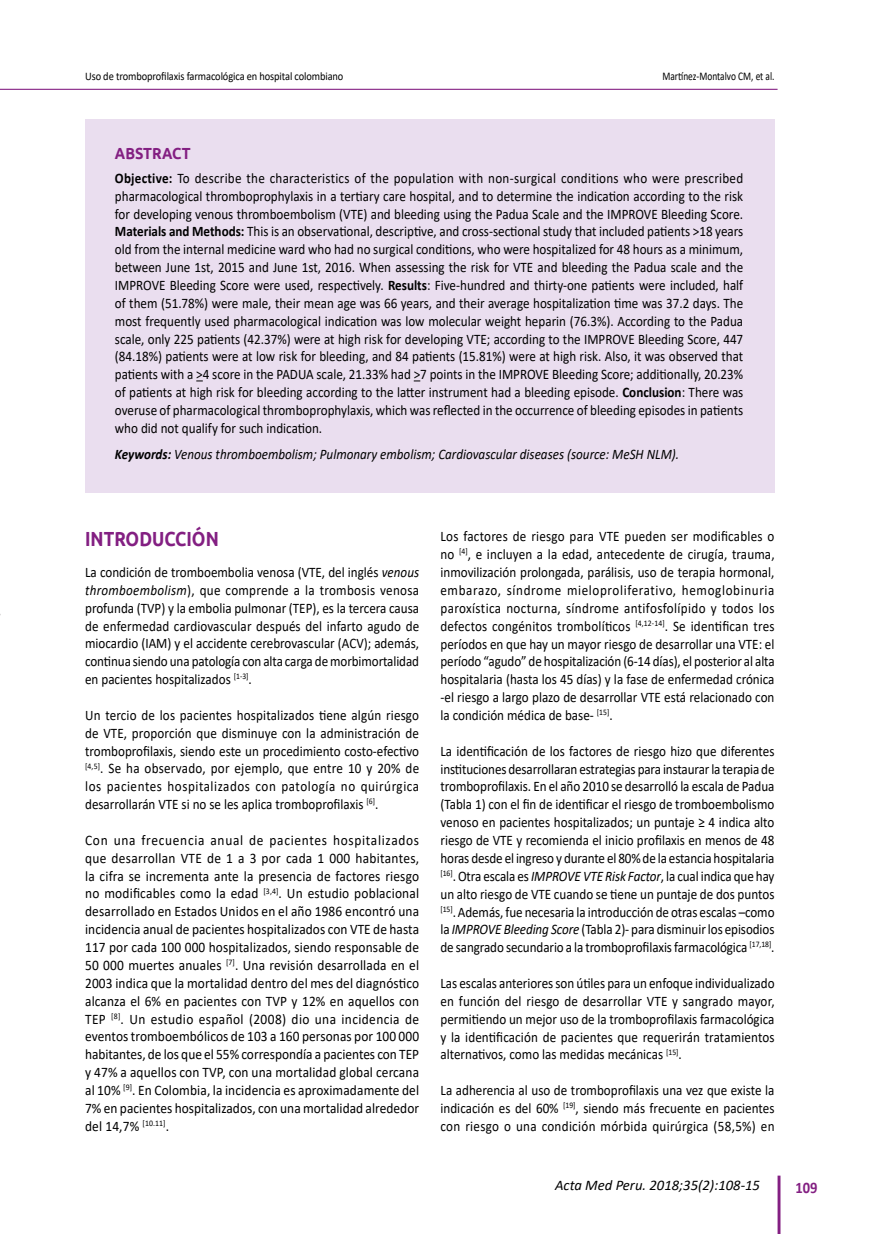
<style>
.page{position:relative;width:881px;height:1234px;background:#fff}
.page>*{position:absolute;margin:0;border:0;box-sizing:border-box;transform-origin:0 0}
.t1{font:700 20.4px "Ubuntu";color:#831f82;scale:.85 1}
.t2{font:700 16.05px "Ubuntu";color:#831f82;scale:.9 1}
.t3{font:700 16.05px "Calibri";color:#831f82;scale:.9 1}
.t4{font:italic 14.7px "Calibri";color:#000}
.t5{font:14.55px/17.9px "Calibri";color:#000;text-align:justify;scale:.9 1}
.t6{font:14.55px/17.9px "Calibri";color:#000;text-align:justify;scale:.92 1}
.t7{font:italic 14.55px "Calibri";color:#000;scale:.9 1}
.t8{font:11.7px "Calibri";color:#000;scale:.8 1}
.t9{font:11.55px "Calibri";letter-spacing:-.01em;color:#000;scale:.9 1}
.s1{font-weight:700}
.s2{font-style:italic}
</style>
<div class="page">
<hr style="left:777px;top:1175px;width:3px;height:58px;background:#831f82">
<hr style="left:0;top:89px;width:777px;height:1px;background:#831f82">
<div style="left:85px;top:119px;width:689px;height:373px;background:#eadeef"></div>
<p class="t9" style="left:85px;top:68px;width:288px">Uso de tromboprofilaxis farmacológica en hospital colombiano</p>
<p class="t8" style="left:662px;top:68px;width:142px">Martínez-Montalvo CM, et al.</p>
<p class="t2" style="left:115px;top:142px;width:86px">ABSTRACT</p>
<p class="t5" style="left:115px;top:169px;width:699px"><span class="s1">Objective:</span> To describe the characteristics of the population with non-surgical conditions who were prescribed pharmacological thromboprophylaxis in a tertiary care hospital, and to determine the indication according to the risk for developing venous thromboembolism (VTE) and bleeding using the Padua Scale and the IMPROVE Bleeding Score.<br><span class="s1">Materials and Methods:</span> This is an observational, descriptive, and cross-sectional study that included patients &gt;18 years old from the internal medicine ward who had no surgical conditions, who were hospitalized for 48 hours as a minimum, between June 1st, 2015 and June 1st, 2016. When assessing the risk for VTE and bleeding the Padua scale and the IMPROVE Bleeding Score were used, respectively. <span class="s1">Results</span>: Five-hundred and thirty-one patients were included, half of them (51.78%) were male, their mean age was 66 years, and their average hospitalization time was 37.2 days. The most frequently used pharmacological indication was low molecular weight heparin (76.3%). According to the Padua scale, only 225 patients (42.37%) were at high risk for developing VTE; according to the IMPROVE Bleeding Score, 447 (84.18%) patients were at low risk for bleeding, and 84 patients (15.81%) were at high risk. Also, it was observed that patients with a &gt;4 score in the PADUA scale, 21.33% had &gt;7 points in the IMPROVE Bleeding Score; additionally, 20.23% of patients at high risk for bleeding according to the latter instrument had a bleeding episode. <span class="s1">Conclusion</span>: There was overuse of pharmacological thromboprophylaxis, which was reflected in the occurrence of bleeding episodes in patients who did not qualify for such indication.</p>
<p class="t7" style="left:115px;top:444px;width:628px"><span class="s1">Keywords:</span> Venous thromboembolism; Pulmonary embolism; Cardiovascular diseases (source: MeSH NLM).</p>
<h1 class="t1" style="left:85px;top:525px;width:159px">INTRODUCCIÓN</h1>
<p class="t5" style="left:85px;top:562px;width:372px">La condición de tromboembolia venosa (VTE, del inglés <span class="s2">venous thromboembolism</span>), que comprende a la trombosis venosa profunda (TVP) y la embolia pulmonar (TEP), es la tercera causa de enfermedad cardiovascular después del infarto agudo de miocardio (IAM) y el accidente cerebrovascular (ACV); además, continua siendo una patología con alta carga de morbimortalidad en pacientes hospitalizados <sup>[1-3]</sup>.</p>
<p class="t5" style="left:85px;top:705px;width:372px">Un tercio de los pacientes hospitalizados tiene algún riesgo de VTE, proporción que disminuye con la administración de tromboprofilaxis, siendo este un procedimiento costo-efectivo <sup>[4,5]</sup>. Se ha observado, por ejemplo, que entre 10 y 20% de los pacientes hospitalizados con patología no quirúrgica desarrollarán VTE si no se les aplica tromboprofilaxis <sup>[6]</sup>.</p>
<p class="t6" style="left:85px;top:830px;width:364px">Con una frecuencia anual de pacientes hospitalizados que desarrollan VTE de 1 a 3 por cada 1 000 habitantes, la cifra se incrementa ante la presencia de factores riesgo no modificables como la edad <sup>[3,4]</sup>. Un estudio poblacional desarrollado en Estados Unidos en el año 1986 encontró una incidencia anual de pacientes hospitalizados con VTE de hasta 117 por cada 100 000 hospitalizados, siendo responsable de 50 000 muertes anuales <sup>[7]</sup>. Una revisión desarrollada en el 2003 indica que la mortalidad dentro del mes del diagnóstico alcanza el 6% en pacientes con TVP y 12% en aquellos con TEP <sup>[8]</sup>. Un estudio español (2008) dio una incidencia de eventos tromboembólicos de 103 a 160 personas por 100 000 habitantes, de los que el 55% correspondía a pacientes con TEP y 47% a aquellos con TVP, con una mortalidad global cercana al 10% <sup>[9]</sup>. En Colombia, la incidencia es aproximadamente del 7% en pacientes hospitalizados, con una mortalidad alrededor del 14,7% <sup>[10.11]</sup>.</p>
<p class="t5" style="left:440px;top:527px;width:372px">Los factores de riesgo para VTE pueden ser modificables o no <sup>[4]</sup>, e incluyen a la edad, antecedente de cirugía, trauma, inmovilización prolongada, parálisis, uso de terapia hormonal, embarazo, síndrome mieloproliferativo, hemoglobinuria paroxística nocturna, síndrome antifosfolípido y todos los defectos congénitos trombolíticos <sup>[4,12-14]</sup>. Se identifican tres períodos en que hay un mayor riesgo de desarrollar una VTE: el período “agudo” de hospitalización (6-14 días), el posterior al alta hospitalaria (hasta los 45 días) y la fase de enfermedad crónica -el riesgo a largo plazo de desarrollar VTE está relacionado con la condición médica de base- <sup>[15]</sup>.</p>
<p class="t5" style="left:440px;top:741px;width:372px">La identificación de los factores de riesgo hizo que diferentes instituciones desarrollaran estrategias para instaurar la terapia de tromboprofilaxis. En el año 2010 se desarrolló la escala de Padua (Tabla 1) con el fin de identificar el riesgo de tromboembolismo venoso en pacientes hospitalizados; un puntaje ≥ 4 indica alto riesgo de VTE y recomienda el inicio profilaxis en menos de 48 horas desde el ingreso y durante el 80% de la estancia hospitalaria <sup>[16]</sup>. Otra escala es <span class="s2">IMPROVE VTE Risk Factor</span>, la cual indica que hay un alto riesgo de VTE cuando se tiene un puntaje de dos puntos <sup>[15]</sup>. Además, fue necesaria la introducción de otras escalas –como la <span class="s2">IMPROVE Bleeding Score</span> (Tabla 2)- para disminuir los episodios de sangrado secundario a la tromboprofilaxis farmacológica <sup>[17,18]</sup>.</p>
<p class="t5" style="left:440px;top:973px;width:372px">Las escalas anteriores son útiles para un enfoque individualizado en función del riesgo de desarrollar VTE y sangrado mayor, permitiendo un mejor uso de la tromboprofilaxis farmacológica y la identificación de pacientes que requerirán tratamientos alternativos, como las medidas mecánicas <sup>[15]</sup>.</p>
<p class="t5" style="left:440px;top:1080px;width:372px">La adherencia al uso de tromboprofilaxis una vez que existe la indicación es del 60% <sup>[19]</sup>, siendo más frecuente en pacientes con riesgo o una condición mórbida quirúrgica (58,5%) en</p>
<p class="t4" style="left:555px;top:1174px;width:206px">Acta Med Peru. 2018;35(2):108-15</p>
<p class="t4" style="left:568px;top:1174px;width:195px">Acta Med Peru. 2018;35(2):XXXX</p>
<p class="t3" style="left:795px;top:1175px;width:26px">109</p>
</div>
